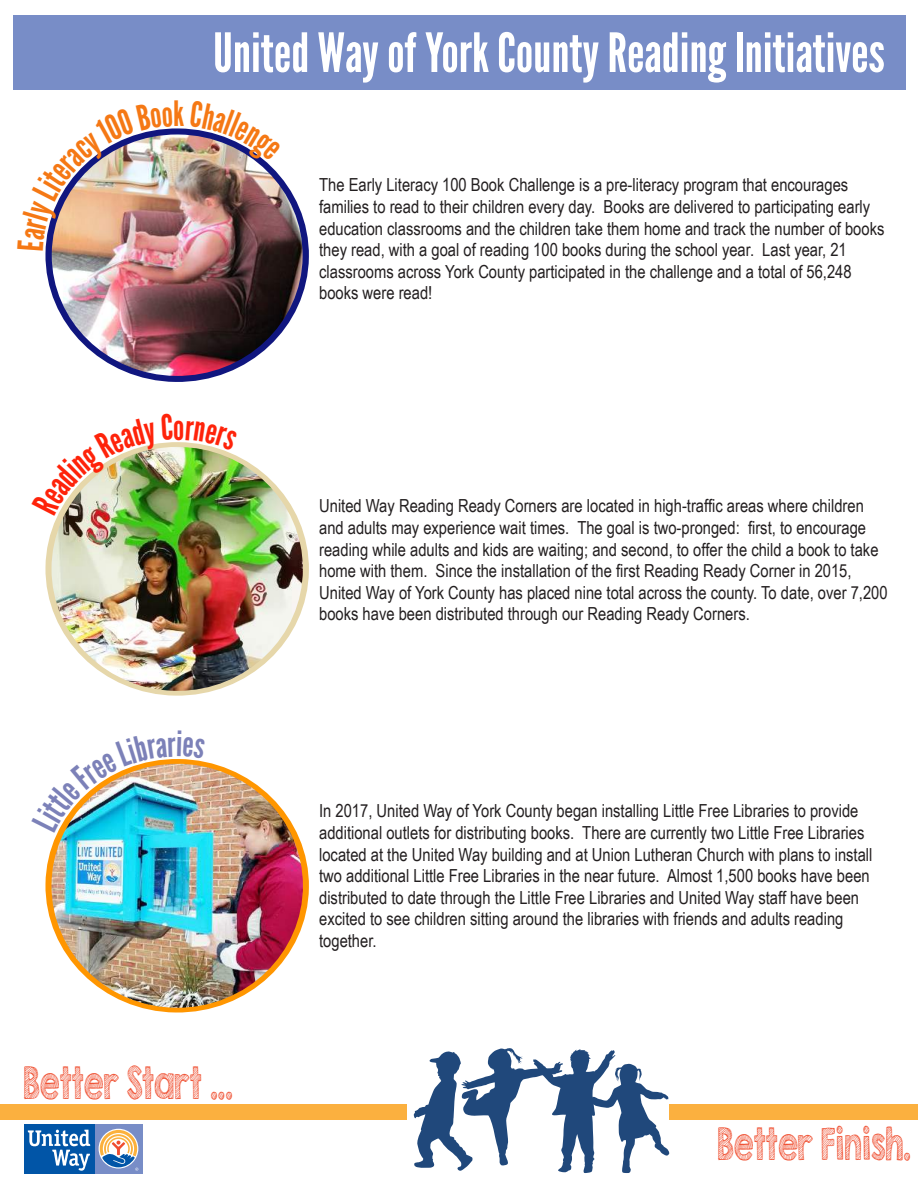
<style>
.page{position:relative;width:918px;height:1188px;background:#fff}
.page>*{position:absolute;margin:0;border:0;box-sizing:border-box;transform-origin:0 0}
.t1{font:54px "League Gothic";color:#fff}
.t2{font:39.6px "KG Second Chances Sketch";color:#ef4e2f;scale:.72 1}
.t3{font:34.8px "League Gothic";color:#f57814}
.t4{font:34.8px "League Gothic";color:#fe230a}
.t5{font:18px/21.6px "Arial Narrow";color:#231f20}
</style>
<div class="page">
<svg style="left:414px;top:1048px;width:256px;height:125px"></svg>
<div style="left:0;top:1105px;width:406px;height:15px;background:#fbb03f"></div>
<div style="left:94px;top:1124px;width:49px;height:50px;background:#788dc7"></div>
<svg style="left:99px;top:1129px;width:39px;height:40px"></svg>
<div style="left:24px;top:1124px;width:70px;height:50px;background:#0155a7"></div>
<svg style="left:28px;top:1130px;width:62px;height:41px"></svg>
<svg style="left:100px;top:1130px;width:38px;height:41px"></svg>
<div style="left:669px;top:1105px;width:249px;height:15px;background:#fbb03f"></div>
<svg style="left:45px;top:128px;width:264px;height:254px"></svg>
<img style="left:52px;top:134px;width:252px;height:243px">
<div style="left:14px;top:15px;width:892px;height:75px;background:#788dc7"></div>
<svg style="left:45px;top:442px;width:264px;height:254px"></svg>
<img style="left:52px;top:447px;width:251px;height:244px">
<svg style="left:45px;top:762px;width:264px;height:251px"></svg>
<img style="left:51px;top:764px;width:252px;height:244px">
<img style="left:45px;top:128px;width:128px;height:122px">
<svg style="left:190px;top:128px;width:91px;height:33px"></svg>
<img style="left:45px;top:442px;width:128px;height:74px">
<svg style="left:186px;top:442px;width:52px;height:9px"></svg>
<img style="left:45px;top:759px;width:160px;height:74px">
<h3 class="t3" style="left:173px;top:93px;width:12px">k</h3>
<h1 class="t1" style="left:213px;top:21px;width:673px">United Way of York County Reading Initiatives</h1>
<p class="t5" style="left:319px;top:174px;width:567px">The Early Literacy 100 Book Challenge is a pre-literacy program that encourages families to read to their children every day. Books are delivered to participating early education classrooms and the children take them home and track the number of books they read, with a goal of reading 100 books during the school year. Last year, 21 classrooms across York County participated in the challenge and a total of 56,248 books were read!</p>
<h3 class="t4" style="left:173px;top:406px;width:13px">o</h3>
<p class="t5" style="left:319px;top:495px;width:570px">United Way Reading Ready Corners are located in high-traffic areas where children and adults may experience wait times. The goal is two-pronged: first, to encourage reading while adults and kids are waiting; and second, to offer the child a book to take home with them. Since the installation of the first Reading Ready Corner in 2015, United Way of York County has placed nine total across the county. To date, over 7,200 books have been distributed through our Reading Ready Corners.</p>
<p class="t5" style="left:319px;top:800px;width:555px">In 2017, United Way of York County began installing Little Free Libraries to provide additional outlets for distributing books. There are currently two Little Free Libraries located at the United Way building and at Union Lutheran Church with plans to install two additional Little Free Libraries in the near future. Almost 1,500 books have been distributed to date through the Little Free Libraries and United Way staff have been excited to see children sitting around the libraries with friends and adults reading together.</p>
<h2 class="t2" style="left:23px;top:1057px;width:292px">Better Start ...</h2>
<h2 class="t2" style="left:718px;top:1119px;width:270px">Better Finish.</h2>
</div>
